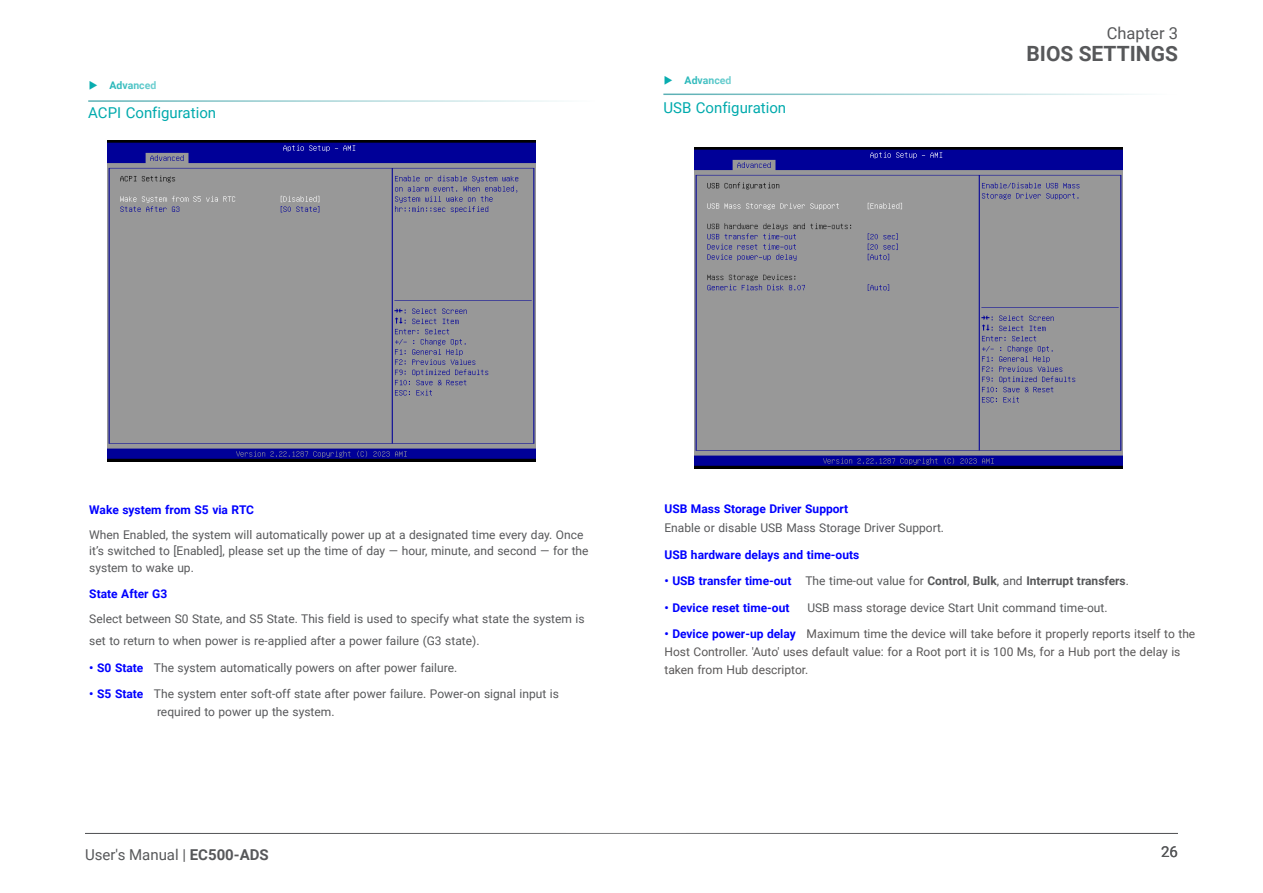
<style>
.page{position:relative;width:1263px;height:893px;background:#fff}
.page>*{position:absolute;margin:0;border:0;box-sizing:border-box;transform-origin:0 0}
.t1{font:700 21px "Roboto";color:#57585a}
.t2{font:16.5px "Roboto";color:#57585a}
.Heading_3{font:15px "Roboto";color:#00aaad}
.t3{font:15px "Roboto";color:#57585a}
.Body_Text{font:12px/16.5px "Roboto";color:#57585a}
.BIOS_Item{font:12px "Roboto";color:#57585a}
.BIOS_Item-2{font:12px/18px "Roboto";color:#595757}
.BIOS_Item-3{font:700 12px "Roboto";color:#00f}
.BIOS_Item-4{font:700 12px "Roboto";color:#57585a}
.t4{font:700 10.5px "Roboto";color:#00aaad}
.s1{font-weight:700;color:#00f}
.s2{font-weight:700}
.s3{color:#00f}
.s4{font-weight:400}
.s5{color:#595757}
</style>
<div class="page">
<hr style="left:85px;top:833px;width:1093px;height:1px;background:#57585a">
<hr style="left:663px;top:94px;width:515px;height:1px;background:#2e9aa0">
<img style="left:695px;top:147px;width:428px;height:321px">
<img style="left:108px;top:140px;width:428px;height:321px">
<hr style="left:88px;top:100px;width:515px;height:2px;background:#2e9aa0">
<p class="t4" style="left:109px;top:78px;width:48px">Advanced</p>
<p class="Heading_3" style="left:88px;top:102px;width:129px">ACPI Configuration</p>
<p class="t4" style="left:685px;top:73px;width:48px">Advanced</p>
<p class="Heading_3" style="left:663px;top:97px;width:124px">USB Configuration</p>
<h2 class="t2" style="left:1107px;top:21px;width:73px">Chapter 3</h2>
<h1 class="t1" style="left:1026px;top:39px;width:153px">BIOS SETTINGS</h1>
<p class="BIOS_Item-3" style="left:89px;top:501px;width:166px">Wake system from S5 via RTC</p>
<p class="Body_Text" style="left:89px;top:526px;width:501px">When Enabled, the system will automatically power up at a designated time every day. Once it’s switched to [Enabled], please set up the time of day — hour, minute, and second — for the system to wake up.</p>
<p class="BIOS_Item-3" style="left:89px;top:586px;width:79px">State After G3</p>
<p class="Body_Text" style="left:89px;top:608px;width:497px;line-height:21.6px">Select between S0 State, and S5 State. This field is used to specify what state the system is set to return to when power is re-applied after a power failure (G3 state).</p>
<p class="BIOS_Item" style="left:89px;top:659px;width:369px"><span class="s1">• S0 State</span> The system automatically powers on after power failure.</p>
<p class="BIOS_Item" style="left:89px;top:685px;width:471px"><span class="s1">• S5 State</span> The system enter soft-off state after power failure. Power-on signal input is</p>
<p class="BIOS_Item" style="left:157px;top:703px;width:179px">required to power up the system.</p>
<p class="t3" style="left:85px;top:844px;width:185px">User's Manual | <span class="s2">EC500-ADS</span></p>
<p class="BIOS_Item-3" style="left:664px;top:500px;width:185px">USB Mass Storage Driver Support</p>
<p class="Body_Text" style="left:664px;top:519px;width:281px">Enable or disable USB Mass Storage Driver Support.</p>
<p class="BIOS_Item-3" style="left:664px;top:546px;width:196px">USB hardware delays and time-outs</p>
<p class="BIOS_Item-4" style="left:664px;top:572px;width:466px"><span class="s3">• USB transfer time-out</span> <span class="s4">The time-out value for</span> Control<span class="s4">,</span> Bulk<span class="s4">, and</span> Interrupt transfers<span class="s4">.</span></p>
<p class="BIOS_Item-3" style="left:664px;top:599px;width:127px">• Device reset time-out</p>
<p class="BIOS_Item" style="left:807px;top:599px;width:302px">USB mass <span class="s5">storage</span> device Start Unit command time-out.</p>
<p class="BIOS_Item-2" style="left:664px;top:624px;width:532px"><span class="s1">• Device power-up delay</span> Maximum time the device will take before it properly reports itself to the<br>Host Controller. 'Auto' uses default value: for a Root port it is 100 Ms, for a Hub port the delay is taken from Hub descriptor.</p>
<p class="t3" style="left:1161px;top:841px;width:18px">26</p>
</div>
